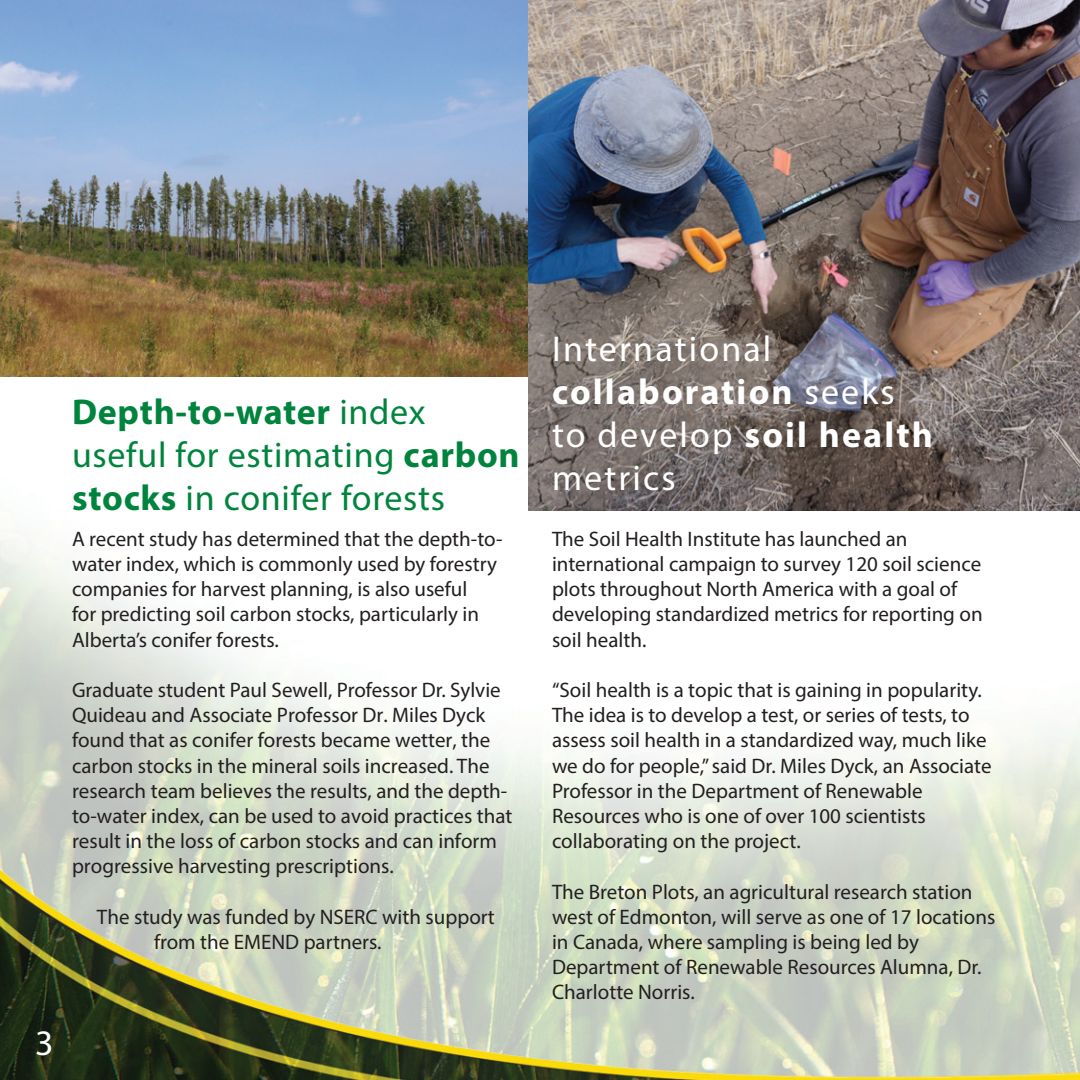
<style>
.page{position:relative;width:1080px;height:1080px;background:#fff}
.page>*{position:absolute;margin:0;border:0;box-sizing:border-box;transform-origin:0 0}
.t1{font:36px/43.2px "Myriad Pro";letter-spacing:.02em;color:#00843d}
.t2{font:36px/43.2px "Myriad Pro";letter-spacing:.06em;color:#fff}
.Renew_Body_Text{font:21px/25.2px "Myriad Pro";color:#231f20}
.s1{font-weight:700}
</style>
<div class="page">
<img style="left:0;top:510px;width:1080px;height:570px">
<img style="left:0;top:0;width:528px;height:377px">
<img style="left:528px;top:0;width:552px;height:510px">
<p class="t1" style="left:72px;top:389px;width:449px"><span class="s1">Depth-to-water</span> index useful for estimating <span class="s1">carbon stocks</span> in conifer forests</p>
<p class="Renew_Body_Text" style="left:72px;top:526px;width:432px">A recent study has determined that the depth-to&shy;water index, which is commonly used by forestry companies for harvest planning, is also useful<br>for predicting soil carbon stocks, particularly in Alberta’s conifer forests.</p>
<p class="Renew_Body_Text" style="left:72px;top:677px;width:442px">Graduate student Paul Sewell, Professor Dr. Sylvie Quideau and Associate Professor Dr. Miles Dyck found that as conifer forests became wetter, the carbon stocks in the mineral soils increased. The research team believes the results, and the depth&shy;to-water index, can be used to avoid practices that result in the loss of carbon stocks and can inform progressive harvesting prescriptions.</p>
<p class="Renew_Body_Text" style="left:154px;top:904px;width:342px;text-indent:-57px">The study was funded by NSERC with support from the EMEND partners.</p>
<h1 class="t2" style="left:35px;top:1021px;width:20px">3</h1>
<p class="t2" style="left:552px;top:326px;width:382px">International <span class="s1">collaboration</span> seeks to develop <span class="s1">soil health </span>metrics</p>
<p class="Renew_Body_Text" style="left:552px;top:526px;width:432px">The Soil Health Institute has launched an international campaign to survey 120 soil science plots throughout North America with a goal of developing standardized metrics for reporting on soil health.</p>
<p class="Renew_Body_Text" style="left:552px;top:677px;width:441px">“Soil health is a topic that is gaining in popularity.<br>The idea is to develop a test, or series of tests, to assess soil health in a standardized way, much like we do for people,” said Dr. Miles Dyck, an Associate Professor in the Department of Renewable Resources who is one of over 100 scientists collaborating on the project.</p>
<p class="Renew_Body_Text" style="left:552px;top:879px;width:445px">The Breton Plots, an agricultural research station west of Edmonton, will serve as one of 17 locations in Canada, where sampling is being led by Department of Renewable Resources Alumna, Dr.<br>Charlotte Norris.</p>
</div>
